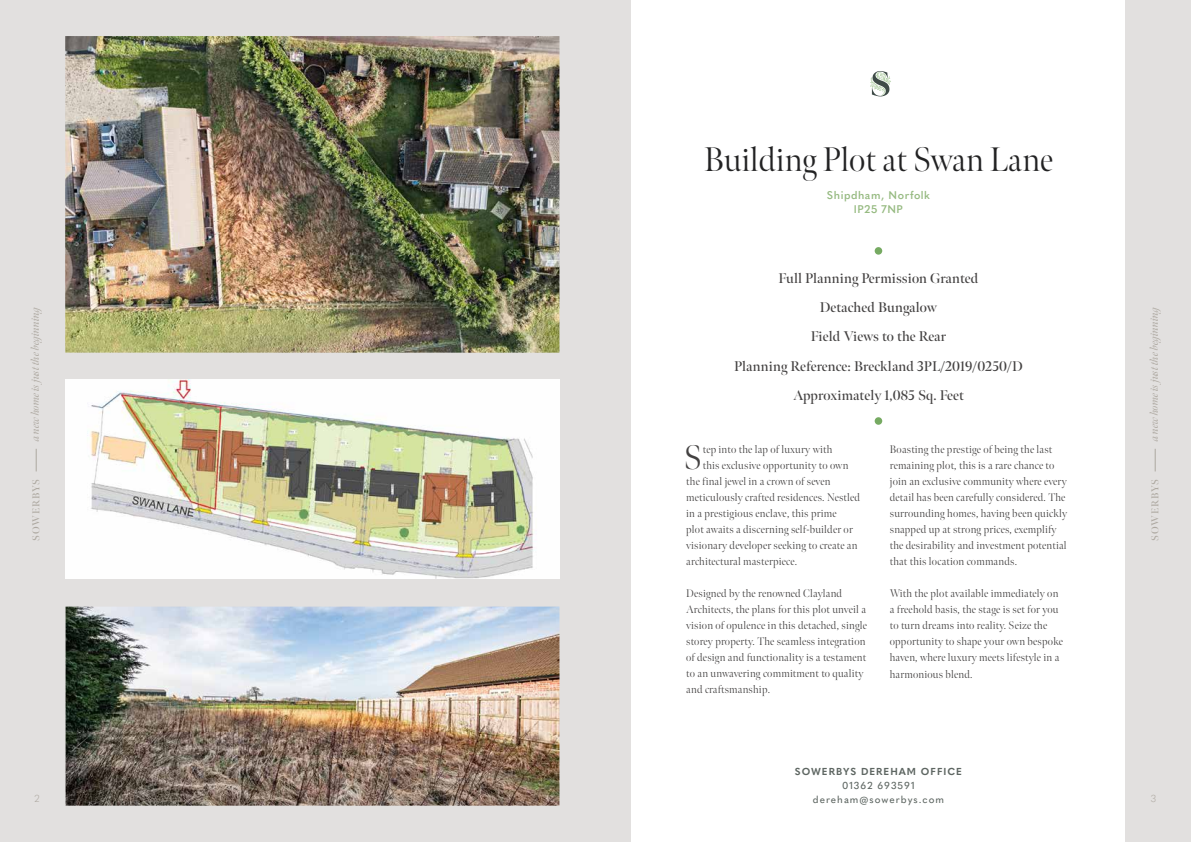
<style>
.page{position:relative;width:1191px;height:842px;background:#fff}
.page>*{position:absolute;margin:0;border:0;box-sizing:border-box;transform-origin:0 0}
.t1{font:300 34px "Meno Banner";color:#222223}
.t2{font:300 34px "Meno Banner";color:#434141}
.t3{font:600 14px/29.3px "Meno Banner";letter-spacing:.01em;color:#434141;text-align:center}
.t4{font:300 11px/16px "Meno Banner";letter-spacing:.02em;color:#434141}
.t5{font:italic 11px "Meno Banner";letter-spacing:-.01em;color:#ada8a0}
.t6{font:600 11px/14px "Quasimoda";letter-spacing:.05em;color:#96ba81;text-align:center}
.t7{font:500 10px/14px "Quasimoda";letter-spacing:.1em;color:#5e6662;text-align:center}
.t8{font:700 10px "Quasimoda";letter-spacing:.1em;color:#5e6662}
.t9{font:600 10px "Meno Banner";letter-spacing:.08em;color:#ada8a0}
.t10{font:300 10px "Quasimoda";color:#ada8a0}
</style>
<div class="page">
<div style="left:0;top:0;width:595px;height:842px;background:#e2e0df"></div>
<div style="left:595px;top:0;width:596px;height:842px;background:#e2e0df"></div>
<svg style="left:36px;top:449px;width:1px;height:22px"></svg>
<svg style="left:1155px;top:449px;width:1px;height:22px"></svg>
<img style="left:65px;top:379px;width:494px;height:199px">
<img style="left:66px;top:607px;width:493px;height:199px">
<img style="left:65px;top:36px;width:494px;height:317px">
<div style="left:631px;top:0;width:494px;height:842px;background:#fff"></div>
<svg style="left:870px;top:71px;width:21px;height:25px"></svg>
<div style="left:874px;top:247px;width:8px;height:8px;background:#76aa62;border-radius:50%"></div>
<div style="left:874px;top:417px;width:8px;height:8px;background:#76aa62;border-radius:50%"></div>
<h1 class="t1" style="left:704px;top:139px;width:350px">Building Plot at Swan Lane</h1>
<p class="t6" style="left:827px;top:187px;width:105px">Shipdham, Norfolk<br>IP25 7NP</p>
<p class="t3" style="left:734px;top:263px;width:290px">Full Planning Permission Granted<br>Detached Bungalow<br>Field Views to the Rear<br>Planning Reference: Breckland 3PL/2019/0250/D<br>Approximately 1,085 Sq. Feet</p>
<p class="t5" style="left:29px;top:441px;width:138px;rotate:-90deg">a new home is just the beginning</p>
<p class="t5" style="left:1147px;top:441px;width:138px;rotate:-90deg">a new home is just the beginning</p>
<h1 class="t2" style="left:684px;top:437px;width:20px">S</h1>
<p class="t4" style="left:703px;top:442px;width:131px">tep into the lap of luxury with</p>
<p class="t4" style="left:889px;top:442px;width:179px">Boasting the prestige of being the last remaining plot, this is a rare chance to join an exclusive community where every detail has been carefully considered. The surrounding homes, having been quickly snapped up at strong prices, exemplify the desirability and investment potential that this location commands.</p>
<p class="t4" style="left:889px;top:586px;width:175px">With the plot available immediately on a freehold basis, the stage is set for you to turn dreams into reality. Seize the opportunity to shape your own bespoke haven, where luxury meets lifestyle in a harmonious blend.</p>
<p class="t4" style="left:703px;top:458px;width:147px">this exclusive opportunity to own</p>
<p class="t4" style="left:686px;top:474px;width:146px">the final jewel in a crown of seven</p>
<p class="t4" style="left:686px;top:490px;width:175px">meticulously crafted residences. Nestled</p>
<p class="t4" style="left:686px;top:506px;width:152px">in a prestigious enclave, this prime</p>
<p class="t4" style="left:686px;top:522px;width:168px">plot awaits a discerning self-builder or</p>
<p class="t4" style="left:686px;top:538px;width:173px">visionary developer seeking to create an</p>
<p class="t4" style="left:686px;top:554px;width:112px">architectural masterpiece.</p>
<p class="t4" style="left:686px;top:586px;width:182px">Designed by the renowned Clayland Architects, the plans for this plot unveil a vision of opulence in this detached, single storey property. The seamless integration of design and functionality is a testament to an unwavering commitment to quality and craftsmanship.</p>
<p class="t9" style="left:30px;top:541px;width:63px;rotate:-90deg">SOWERBYS</p>
<p class="t9" style="left:1149px;top:541px;width:63px;rotate:-90deg">SOWERBYS</p>
<p class="t8" style="left:795px;top:764px;width:169px">SOWERBYS DEREHAM OFFICE</p>
<p class="t7" style="left:813px;top:778px;width:133px">01362 693591 dereham@sowerbys.com</p>
<p class="t10" style="left:35px;top:791px;width:7px">2</p>
<p class="t10" style="left:1150px;top:791px;width:7px">3</p>
</div>
